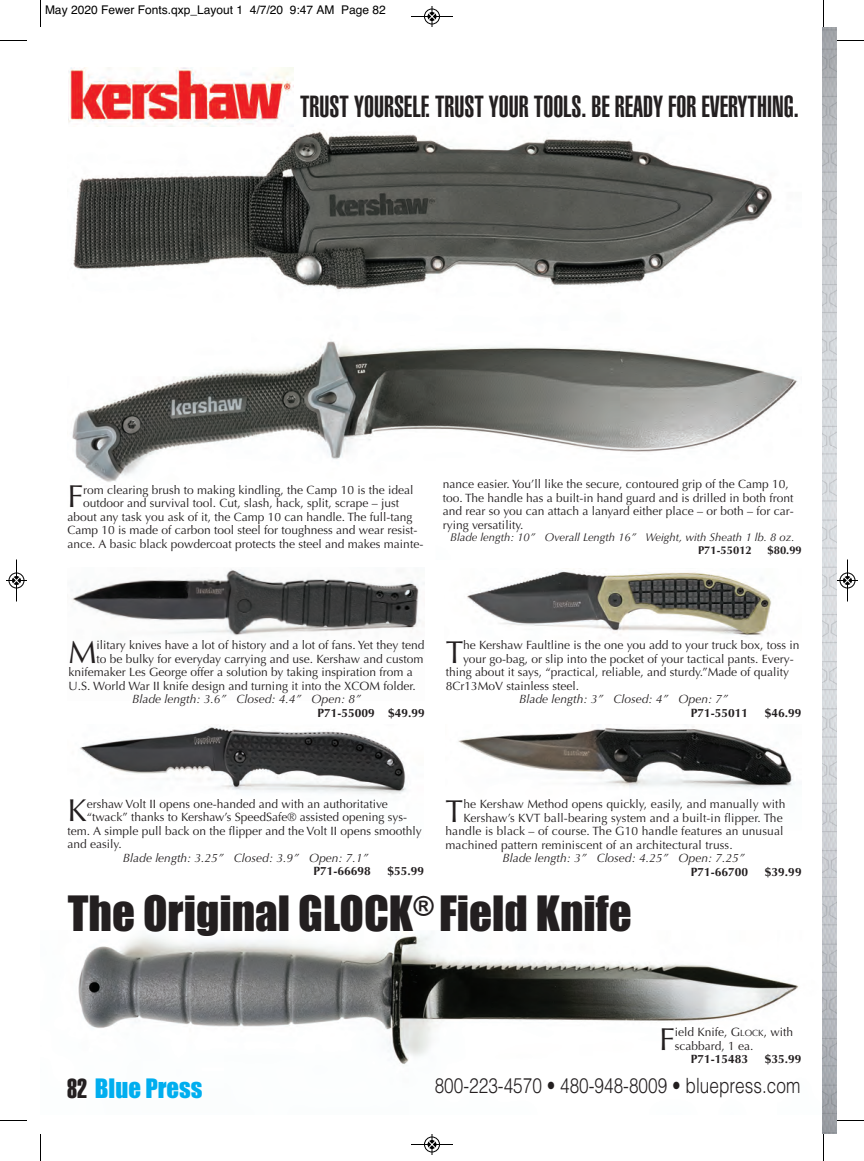
<style>
.page{position:relative;width:864px;height:1161px;background:#fff}
.page>*{position:absolute;margin:0;border:0;box-sizing:border-box;transform-origin:0 0}
.t1{font:45px "Impact";color:#231f20}
.t2{font:31.65px "Optima";color:#231f20}
.t3{font:30px "Helvetica LT Std Ultra Comp";color:#231f20}
.t4{font:24.75px "Impact";color:#00aeef}
.t5{font:300 21px "Helvetica";color:#231f20;scale:.82 1}
.t6{font:12px/13.5px "Optima";color:#231f20}
.t7{font:italic 12px "Optima";color:#231f20}
.t8{font:700 12px "Optima";color:#231f20}
.t9{font:12px "Helvetica";color:#000}
.t10{font:italic 11.25px "Optima";color:#231f20}
.t11{font:700 11.25px "Optima";color:#231f20}
.s1{font-size:9px}
.s2{font-family:"Helvetica LT Std Extra Comp";font-size:27px;color:#231f20}
</style>
<div class="page">
<img style="left:78px;top:891px;width:745px;height:223px">
<img style="left:72px;top:569px;width:353px;height:67px">
<img style="left:467px;top:571px;width:304px;height:66px">
<img style="left:72px;top:68px;width:726px;height:414px">
<img style="left:68px;top:68px;width:225px;height:59px">
<img style="left:80px;top:726px;width:326px;height:68px">
<img style="left:458px;top:726px;width:336px;height:64px">
<img style="left:823px;top:27px;width:14px;height:1107px">
<svg style="left:40px;top:0;width:1px;height:27px"></svg>
<svg style="left:0;top:40px;width:27px;height:1px"></svg>
<svg style="left:823px;top:0;width:1px;height:28px"></svg>
<svg style="left:837px;top:40px;width:27px;height:1px"></svg>
<svg style="left:40px;top:1134px;width:1px;height:27px"></svg>
<svg style="left:0;top:1120px;width:27px;height:1px"></svg>
<svg style="left:823px;top:1133px;width:1px;height:28px"></svg>
<svg style="left:837px;top:1120px;width:27px;height:1px"></svg>
<div style="left:427px;top:12px;width:10px;height:9px;background:#9f9f9f;border-radius:50%"></div>
<hr style="left:411px;top:16px;width:42px;height:1px;background:#000">
<div style="left:424px;top:9px;width:16px;height:15px;border:1px solid #000;border-radius:50%"></div>
<svg style="left:428px;top:6px;width:8px;height:21px"></svg>
<div style="left:427px;top:1140px;width:10px;height:9px;background:#9f9f9f;border-radius:50%"></div>
<hr style="left:411px;top:1144px;width:42px;height:1px;background:#000">
<div style="left:424px;top:1137px;width:16px;height:15px;border:1px solid #000;border-radius:50%"></div>
<svg style="left:428px;top:1134px;width:8px;height:21px"></svg>
<hr style="left:16px;top:560px;width:1px;height:42px;background:#000">
<div style="left:9px;top:573px;width:15px;height:15px;border:1px solid #000;border-radius:50%"></div>
<svg style="left:6px;top:577px;width:21px;height:7px"></svg>
<hr style="left:847px;top:560px;width:1px;height:42px;background:#000">
<div style="left:840px;top:573px;width:15px;height:15px;border:1px solid #000;border-radius:50%"></div>
<svg style="left:837px;top:577px;width:21px;height:7px"></svg>
<p class="t9" style="left:45px;top:2px;width:342px">May 2020 Fewer Fonts.qxp_Layout 1 4/7/20 9:47 AM Page 82</p>
<h3 class="t3" style="left:300px;top:96px;width:500px">TRUST YOURSELF. TRUST YOUR TOOLS. BE READY FOR EVERYTHING.</h3>
<h2 class="t2" style="left:68px;top:478px;width:17px">F</h2>
<p class="t6" style="left:83px;top:483px;width:332px">rom clearing brush to making kindling, the Camp 10 is the ideal</p>
<p class="t6" style="left:83px;top:497px;width:317px">outdoor and survival tool. Cut, slash, hack, split, scrape – just</p>
<p class="t6" style="left:68px;top:510px;width:346px">about any task you ask of it, the Camp 10 can handle. The full-tang</p>
<p class="t6" style="left:68px;top:524px;width:352px">Camp 10 is made of carbon tool steel for toughness and wear resist-</p>
<p class="t6" style="left:68px;top:537px;width:357px">ance. A basic black powdercoat protects the steel and makes mainte-</p>
<p class="t6" style="left:443px;top:477px;width:353px">nance easier. You’ll like the secure, contoured grip of the Camp 10, too. The handle has a built-in hand guard and is drilled in both front and rear so you can attach a lanyard either place – or both – for car&shy;rying versatility.</p>
<p class="t10" style="left:450px;top:531px;width:346px">Blade length: 10” Overall Length 16” Weight, with Sheath 1 lb. 8 oz.</p>
<p class="t11" style="left:698px;top:544px;width:55px">P71-55012</p>
<p class="t11" style="left:767px;top:544px;width:36px">$80.99</p>
<h2 class="t2" style="left:68px;top:634px;width:30px">M</h2>
<p class="t6" style="left:96px;top:639px;width:330px">ilitary knives have a lot of history and a lot of fans. Yet they tend</p>
<p class="t6" style="left:96px;top:652px;width:328px">to be bulky for everyday carrying and use. Kershaw and custom</p>
<p class="t6" style="left:68px;top:666px;width:346px">knifemaker Les George offer a solution by taking inspiration from a</p>
<p class="t6" style="left:68px;top:679px;width:349px">U.S. World War II knife design and turning it into the XCOM folder.</p>
<p class="t7" style="left:132px;top:692px;width:230px">Blade length: 3.6” Closed: 4.4” Open: 8”</p>
<p class="t8" style="left:318px;top:706px;width:109px">P71-55009 $49.99</p>
<h2 class="t2" style="left:446px;top:634px;width:19px">T</h2>
<p class="t6" style="left:463px;top:639px;width:338px">he Kershaw Faultline is the one you add to your truck box, toss in</p>
<p class="t6" style="left:463px;top:652px;width:332px">your go-bag, or slip into the pocket of your tactical pants. Every-</p>
<p class="t6" style="left:446px;top:666px;width:345px">thing about it says, “practical, reliable, and sturdy.”Made of quality</p>
<p class="t6" style="left:446px;top:679px;width:135px">8Cr13MoV stainless steel.</p>
<p class="t7" style="left:519px;top:692px;width:210px">Blade length: 3” Closed: 4” Open: 7”</p>
<p class="t8" style="left:691px;top:706px;width:59px">P71-55011</p>
<p class="t8" style="left:765px;top:706px;width:38px">$46.99</p>
<h2 class="t2" style="left:68px;top:792px;width:21px">K</h2>
<p class="t6" style="left:87px;top:797px;width:303px">ershaw Volt II opens one-handed and with an authoritative</p>
<h2 class="t2" style="left:446px;top:793px;width:19px">T</h2>
<p class="t6" style="left:463px;top:797px;width:324px">he Kershaw Method opens quickly, easily, and manually with</p>
<p class="t6" style="left:87px;top:811px;width:322px">“twack” thanks to Kershaw’s SpeedSafe® assisted opening sys-</p>
<p class="t6" style="left:68px;top:824px;width:356px">tem. A simple pull back on the flipper and the Volt II opens smoothly</p>
<p class="t6" style="left:68px;top:838px;width:56px">and easily.</p>
<p class="t7" style="left:123px;top:851px;width:247px">Blade length: 3.25” Closed: 3.9” Open: 7.1”</p>
<p class="t8" style="left:313px;top:864px;width:59px">P71-66698</p>
<p class="t8" style="left:387px;top:864px;width:38px">$55.99</p>
<p class="t6" style="left:463px;top:811px;width:321px">Kershaw’s KVT ball-bearing system and a built-in flipper. The</p>
<p class="t6" style="left:446px;top:824px;width:339px">handle is black – of course. The G10 handle features an unusual</p>
<p class="t6" style="left:446px;top:838px;width:289px">machined pattern reminiscent of an architectural truss.</p>
<p class="t7" style="left:502px;top:851px;width:244px">Blade length: 3” Closed: 4.25” Open: 7.25”</p>
<p class="t8" style="left:691px;top:865px;width:59px">P71-66700</p>
<p class="t8" style="left:765px;top:865px;width:38px">$39.99</p>
<h1 class="t1" style="left:68px;top:889px;width:566px">The Original GLOCK<sup>®</sup> Field Knife</h1>
<h2 class="t2" style="left:659px;top:1021px;width:17px">F</h2>
<p class="t6" style="left:675px;top:1026px;width:120px">ield Knife, G<span class="s1">LOCK</span>, with scabbard, 1 ea.</p>
<p class="t8" style="left:691px;top:1052px;width:59px">P71-15483</p>
<p class="t8" style="left:765px;top:1052px;width:38px">$35.99</p>
<h3 class="t4" style="left:67px;top:1075px;width:137px"><span class="s2">82</span> Blue Press</h3>
<h3 class="t5" style="left:435px;top:1068px;width:447px">800-223-4570 • 480-948-8009 • bluepress.com</h3>
</div>
